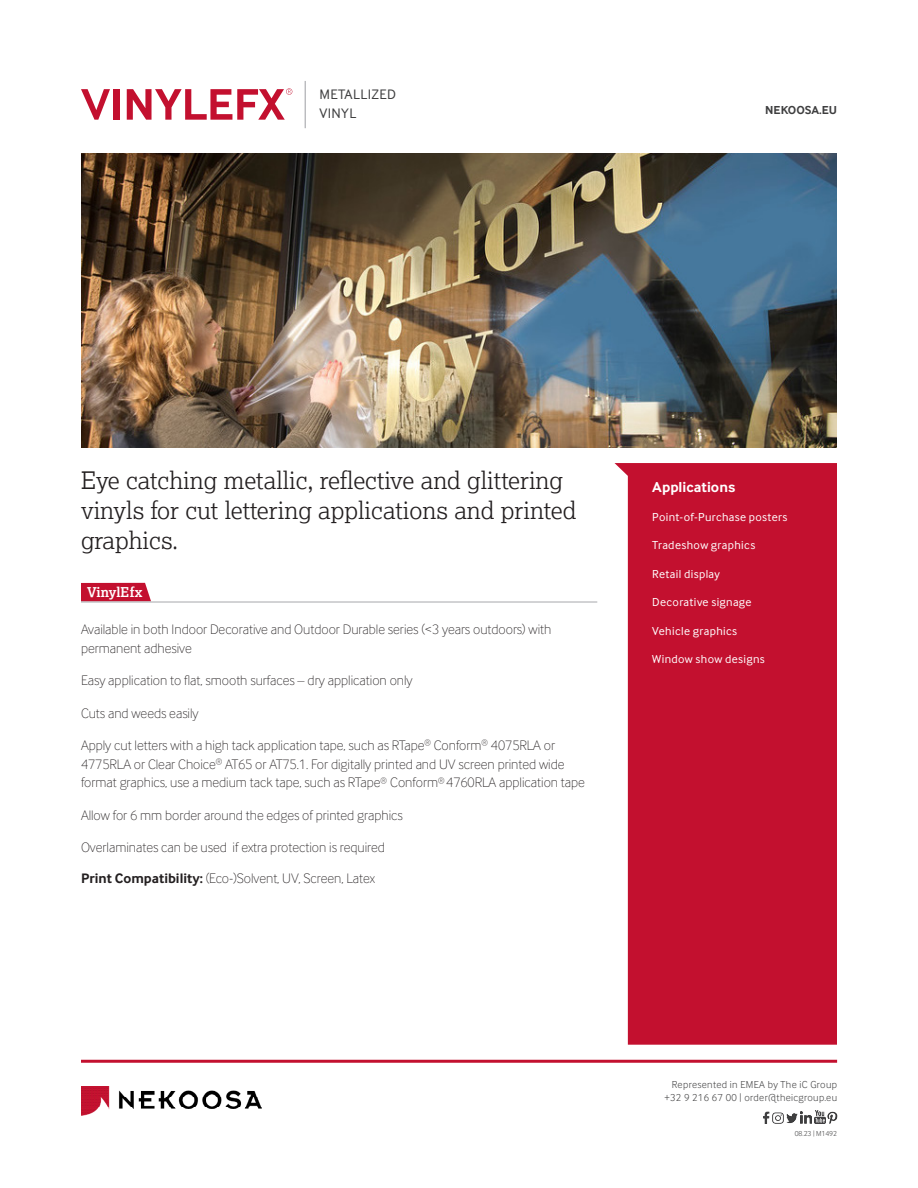
<style>
.page{position:relative;width:918px;height:1188px;background:#fff}
.page>*{position:absolute;margin:0;border:0;box-sizing:border-box;transform-origin:0 0}
.t1{font:300 24px/30px "Lexia";color:#231f20}
.t2{font:700 15px "Inter Face";color:#fff}
.t3{font:100 14.25px/18.8px "Inter Face";color:#231f20}
.t4{font:14.25px/18.8px "Inter Face";letter-spacing:.025em;color:#3e3e3f}
.t5{font:700 13.5px "Lexia";color:#fff}
.t6{font:12px "Inter Face";letter-spacing:.03em;color:#fff}
.t7{font:700 12px "Inter Face";color:#3e3e3f}
.t8{font:300 10.5px/12.6px "Inter Face";letter-spacing:.03em;color:#3e3e3f;text-align:right}
.t9{font:300 7.5px "Inter Face";color:#3e3e3f}
.s1{font-weight:700}
</style>
<div class="page">
<hr style="left:81px;top:1060px;width:756px;height:3px;background:#c3102f">
<img style="left:81px;top:1087px;width:180px;height:28px">
<img style="left:786px;top:1113px;width:12px;height:10px">
<svg style="left:763px;top:1112px;width:21px;height:12px"></svg>
<svg style="left:800px;top:1111px;width:37px;height:13px"></svg>
<img style="left:81px;top:154px;width:756px;height:294px">
<div style="left:615px;top:463px;width:222px;height:582px;background:#c3102f"></div>
<svg style="left:81px;top:583px;width:70px;height:18px"></svg>
<hr style="left:81px;top:601px;width:516px;height:2px;background:#b0b1b5">
<hr style="left:305px;top:81px;width:1px;height:47px;background:#a8a9ad">
<svg style="left:81px;top:89px;width:29px;height:31px"></svg>
<div style="left:114px;top:89px;width:6px;height:31px;background:#c3102f"></div>
<svg style="left:127px;top:88px;width:165px;height:32px"></svg>
<p class="t4" style="left:319px;top:85px;width:78px">METALLIZED<br>VINYL</p>
<p class="t7" style="left:765px;top:104px;width:73px">NEKOOSA.EU</p>
<p class="t1" style="left:81px;top:465px;width:497px">Eye catching metallic, reflective and glittering vinyls for cut lettering applications and printed graphics.</p>
<p class="t5" style="left:87px;top:584px;width:57px">VinylEfx</p>
<p class="t3" style="left:81px;top:620px;width:472px">Available in both Indoor Decorative and Outdoor Durable series (&lt;3 years outdoors) with permanent adhesive</p>
<p class="t3" style="left:81px;top:671px;width:333px">Easy application to flat, smooth surfaces – dry application only</p>
<p class="t3" style="left:81px;top:703px;width:119px">Cuts and weeds easily</p>
<p class="t3" style="left:81px;top:736px;width:506px">Apply cut letters with a high tack application tape, such as RTape<sup>®</sup> Conform<sup>®</sup> 4075RLA or<br>4775RLA or Clear Choice<sup>®</sup> AT65 or AT75.1. For digitally printed and UV screen printed wide format graphics, use a medium tack tape, such as RTape<sup>®</sup> Conform<sup>®</sup> 4760RLA application tape</p>
<p class="t3" style="left:81px;top:805px;width:323px">Allow for 6 mm border around the edges of printed graphics</p>
<p class="t3" style="left:81px;top:838px;width:306px">Overlaminates can be used if extra protection is required</p>
<p class="t3" style="left:81px;top:869px;width:295px"><span class="s1">Print Compatibility:</span> (Eco-)Solvent, UV, Screen, Latex</p>
<p class="t2" style="left:652px;top:479px;width:85px">Applications</p>
<p class="t6" style="left:652px;top:510px;width:137px">Point-of-Purchase posters</p>
<p class="t6" style="left:652px;top:539px;width:104px">Tradeshow graphics</p>
<p class="t6" style="left:652px;top:567px;width:69px">Retail display</p>
<p class="t6" style="left:652px;top:596px;width:101px">Decorative signage</p>
<p class="t6" style="left:652px;top:624px;width:86px">Vehicle graphics</p>
<p class="t6" style="left:652px;top:653px;width:114px">Window show designs</p>
<p class="t8" style="left:664px;top:1078px;width:174px">Represented in EMEA by The iC Group +32 9 216 67 00 | order@theicgroup.eu</p>
<p class="t9" style="left:795px;top:1130px;width:44px">08.23 | M1492</p>
</div>
